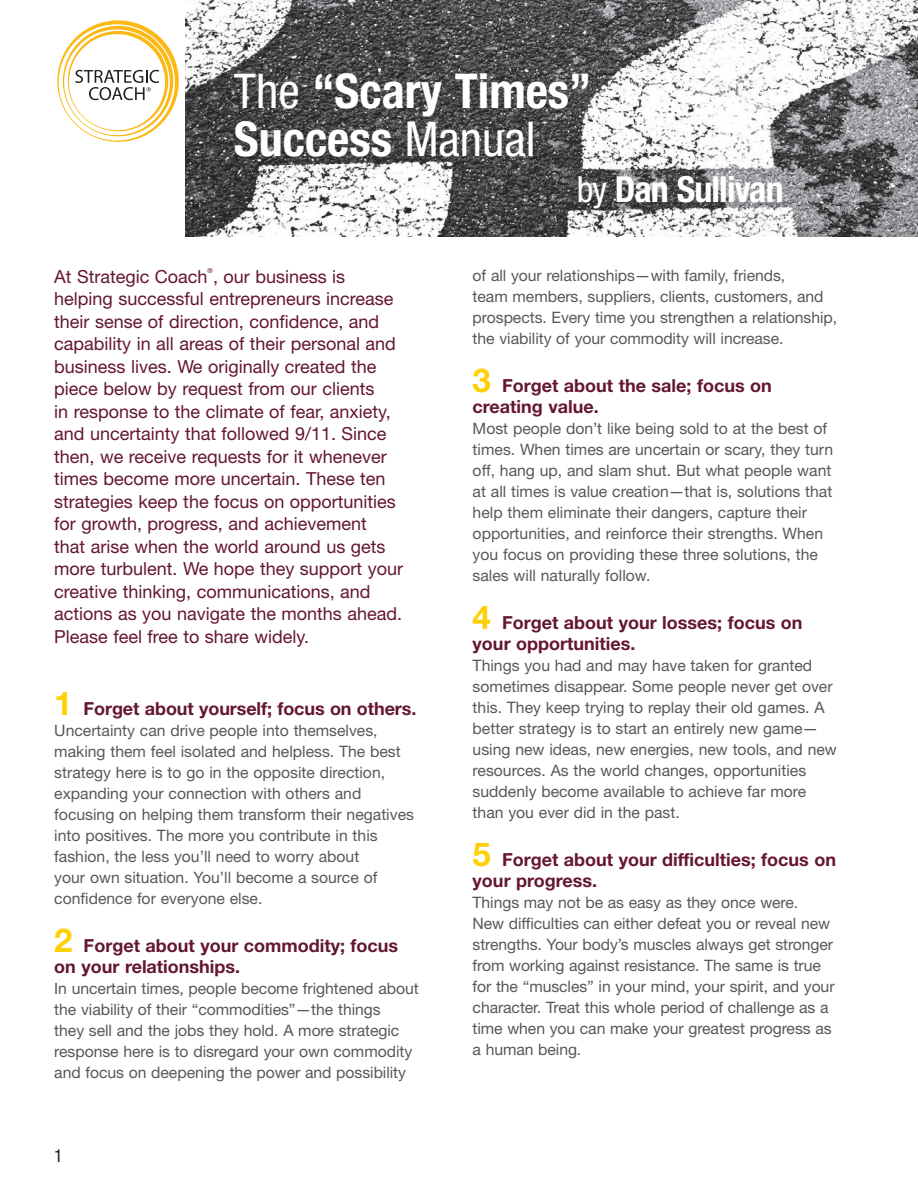
<style>
.page{position:relative;width:918px;height:1188px;background:#fff}
.page>*{position:absolute;margin:0;border:0;box-sizing:border-box;transform-origin:0 0}
.t1{font:700 condensed 48px/48px "Helvetica Neue LT Std";color:#fff}
.t2{font:700 condensed 36px "Helvetica Neue LT Std";letter-spacing:-.025em;color:#fff}
.t3{font:18px/22.5px "Helvetica Neue LT Std";color:#641633}
.t4{font:700 18px/21px "Helvetica Neue LT Std";color:#641633}
.t5{font:condensed 18px "Helvetica Neue LT Std";color:#231f20}
.t6{font:15.75px/21px "Helvetica Neue LT Std";color:#57585a}
.t7{font:6.75px "Helvetica Neue LT Std";color:#641633}
.s1{font-weight:400}
.s2{font-size:33px;color:#fed006}
</style>
<div class="page">
<img style="left:186px;top:0;width:732px;height:237px">
<svg style="left:57px;top:20px;width:122px;height:122px"></svg>
<h1 class="t1" style="left:234px;top:66px;width:359px"><span class="s1">The</span> “Scary Times”<br>Success <span class="s1">Manual</span></h1>
<p class="t7" style="left:208px;top:267px;width:7px">®</p>
<p class="t3" style="left:54px;top:287px;width:350px">helping successful entrepreneurs increase their sense of direction, confidence, and capability in all areas of their personal and business lives. We originally created the piece below by request from our clients<br>in response to the climate of fear, anxiety, and uncertainty that followed 9/11. Since then, we receive requests for it whenever times become more uncertain. These ten strategies keep the focus on opportunities for growth, progress, and achievement<br>that arise when the world around us gets more turbulent. We hope they support your creative thinking, communications, and actions as you navigate the months ahead.<br>Please feel free to share widely.</p>
<p class="t3" style="left:54px;top:265px;width:292px">At Strategic Coach , our business is</p>
<p class="t4" style="left:54px;top:698px;width:364px"><span class="s2">1</span> Forget about yourself; focus on others.</p>
<p class="t6" style="left:54px;top:720px;width:361px">Uncertainty can drive people into themselves, making them feel isolated and helpless. The best strategy here is to go in the opposite direction, expanding your connection with others and focusing on helping them transform their negatives into positives. The more you contribute in this fashion, the less you’ll need to worry about<br>your own situation. You’ll become a source of confidence for everyone else.</p>
<p class="t4" style="left:54px;top:935px;width:346px"><span class="s2">2</span> Forget about your commodity; focus on your relationships.</p>
<p class="t6" style="left:54px;top:978px;width:366px">In uncertain times, people become frightened about the viability of their “commodities”—the things<br>they sell and the jobs they hold. A more strategic response here is to disregard your own commodity and focus on deepening the power and possibility</p>
<p class="t5" style="left:54px;top:1146px;width:10px">1</p>
<h2 class="t2" style="left:577px;top:167px;width:208px"><span class="s1">by</span> Dan Sullivan</h2>
<p class="t6" style="left:473px;top:265px;width:366px">of all your relationships—with family, friends,<br>team members, suppliers, clients, customers, and prospects. Every time you strengthen a relationship, the viability of your commodity will increase.</p>
<p class="t4" style="left:473px;top:375px;width:301px"><span class="s2">3</span> Forget about the sale; focus on creating value.</p>
<p class="t6" style="left:473px;top:418px;width:362px">Most people don’t like being sold to at the best of times. When times are uncertain or scary, they turn off, hang up, and slam shut. But what people want at all times is value creation—that is, solutions that help them eliminate their dangers, capture their opportunities, and reinforce their strengths. When you focus on providing these three solutions, the sales will naturally follow.</p>
<p class="t4" style="left:473px;top:612px;width:331px"><span class="s2">4</span> Forget about your losses; focus on your opportunities.</p>
<p class="t6" style="left:473px;top:655px;width:366px">Things you had and may have taken for granted sometimes disappear. Some people never get over this. They keep trying to replay their old games. A better strategy is to start an entirely new game— using new ideas, new energies, new tools, and new resources. As the world changes, opportunities suddenly become available to achieve far more than you ever did in the past.</p>
<p class="t4" style="left:473px;top:849px;width:365px"><span class="s2">5</span> Forget about your difficulties; focus on your progress.</p>
<p class="t6" style="left:473px;top:892px;width:363px">Things may not be as easy as they once were.<br>New difficulties can either defeat you or reveal new strengths. Your body’s muscles always get stronger from working against resistance. The same is true for the “muscles” in your mind, your spirit, and your character. Treat this whole period of challenge as a time when you can make your greatest progress as a human being.</p>
</div>
